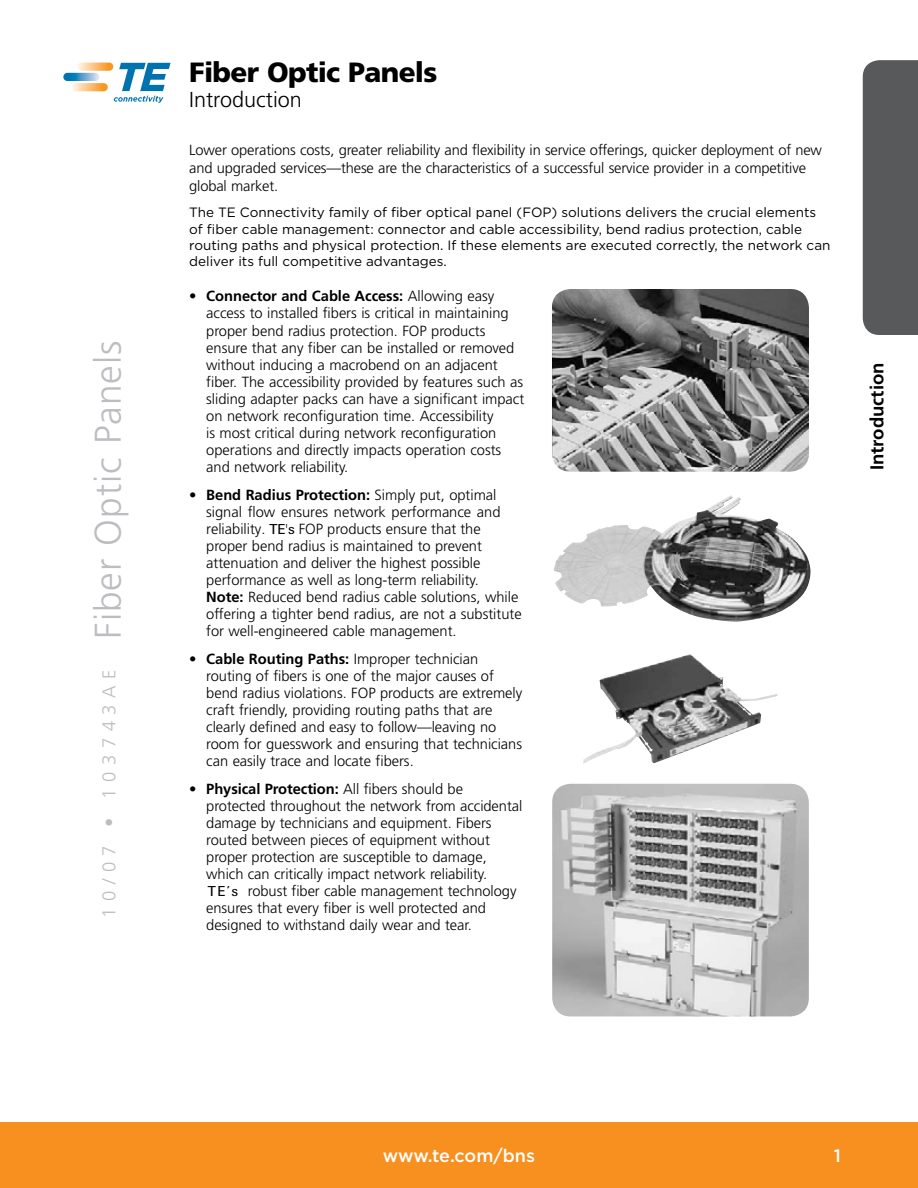
<style>
.page{position:relative;width:918px;height:1188px;background:#fff}
.page>*{position:absolute;margin:0;border:0;box-sizing:border-box;transform-origin:0 0}
.t1{font:300 37.05px "Frutiger";letter-spacing:.025em;color:#bcbdc0}
.t2{font:900 27.9px "Frutiger";letter-spacing:-.025em;color:#000}
.t3{font:300 21.6px "Frutiger";color:#000}
.t4{font:700 18.6px "Frutiger";color:#000}
.t5{font:500 18px "Gotham";letter-spacing:-.01em;color:#fff}
.t6{font:15px "U55 Univers";color:#000}
.t7{font:300 14.7px/17px "Frutiger";color:#000}
.t8{font:13.5px/16.2px "Gotham";color:#000}
.t9{font:900 12.3px "Frutiger";letter-spacing:.37em;color:#fff}
.s1{font-size:18.6px}
.s2{font-weight:700}
.s3{font-family:"U55 Univers";font-weight:400;font-size:15px}
</style>
<div class="page">
<div style="left:863px;top:60px;width:55px;height:275px;background:#58595b"></div>
<img style="left:584px;top:654px;width:193px;height:109px">
<img style="left:552px;top:784px;width:257px;height:232px">
<img style="left:552px;top:289px;width:257px;height:183px">
<img style="left:554px;top:495px;width:257px;height:127px">
<div style="left:0;top:1123px;width:918px;height:65px;background:#f7901e"></div>
<svg style="left:77px;top:63px;width:36px;height:8px"></svg>
<svg style="left:72px;top:83px;width:36px;height:8px"></svg>
<svg style="left:63px;top:73px;width:37px;height:8px"></svg>
<svg style="left:89px;top:62px;width:82px;height:41px"></svg>
<p class="t1" style="left:87px;top:918px;width:579px;rotate:-90deg"><span class="s1">1 0 / 0 7 • 1 0 3 7 4 3 A E</span> Fiber Optic Panels</p>
<p class="t2" style="left:189px;top:55px;width:250px">Fiber Optic Panels</p>
<p class="t3" style="left:189px;top:87px;width:114px">Introduction</p>
<p class="t7" style="left:189px;top:141px;width:634px;line-height:17.9px">Lower operations costs, greater reliability and flexibility in service offerings, quicker deployment of new and upgraded services—these are the characteristics of a successful service provider in a competitive global market.</p>
<p class="t7" style="left:189px;top:205px;width:640px;line-height:17.9px"><span class="s2">The ADC family of fiber optic panel (FOP) solutions delivers the crucial elements of fiber cable management:</span> connector and cable accessibility, bend radius protection, cable routing paths and physical protection. If these elements are executed correctly, the network can deliver its full<br>competitive advantages.</p>
<p class="t8" style="left:189px;top:204px;width:643px">The TE Connectivity family of fiber optical panel (FOP) solutions delivers the crucial elements of fiber cable management: connector and cable accessibility, bend radius protection, cable routing paths and physical protection. If these elements are executed correctly, the network can deliver its full competitive advantages.</p>
<p class="t7" style="left:206px;top:288px;width:320px;text-indent:-17px">• <span class="s2">Connector and Cable Access:</span> Allowing easy access to installed fibers is critical in maintaining proper bend radius protection. FOP products ensure that any fiber can be installed or removed without inducing a macrobend on an adjacent fiber. The accessibility provided by features such as sliding adapter packs can have a significant impact on network reconfiguration time. Accessibility<br>is most critical during network reconfiguration operations and directly impacts operation costs and network reliability.</p>
<p class="t7" style="left:206px;top:486px;width:317px;text-indent:-17px">• <span class="s2">Bend Radius Protection:</span> Simply put, optimal signal flow ensures network performance and reliability. <span class="s3">TE's</span> FOP products ensure that the proper bend radius is maintained to prevent attenuation and deliver the highest possible performance as well as long-term reliability.<br><span class="s2">Note:</span> Reduced bend radius cable solutions, while offering a tighter bend radius, are not a substitute for well-engineered cable management.</p>
<p class="t7" style="left:206px;top:650px;width:318px;text-indent:-17px">• <span class="s2">Cable Routing Paths:</span> Improper technician routing of fibers is one of the major causes of bend radius violations. FOP products are extremely craft friendly, providing routing paths that are clearly defined and easy to follow—leaving no room for guesswork and ensuring that technicians can easily trace and locate fibers.</p>
<p class="t7" style="left:206px;top:781px;width:318px;text-indent:-17px">• <span class="s2">Physical Protection:</span> All fibers should be protected throughout the network from accidental damage by technicians and equipment. Fibers routed between pieces of equipment without proper protection are susceptible to damage, which can critically impact network reliability.<br>ADC’s robust fiber cable management technology ensures that every fiber is well protected and designed to withstand daily wear and tear.</p>
<p class="t6" style="left:208px;top:882px;width:32px">TE’s</p>
<p class="t4" style="left:866px;top:470px;width:109px;rotate:-90deg">Introduction</p>
<p class="t5" style="left:383px;top:1144px;width:154px">www.te.com/bns</p>
<p class="t5" style="left:834px;top:1144px;width:9px">1</p>
<p class="t9" style="left:349px;top:1146px;width:169px">+1-952-938-8080</p>
</div>
